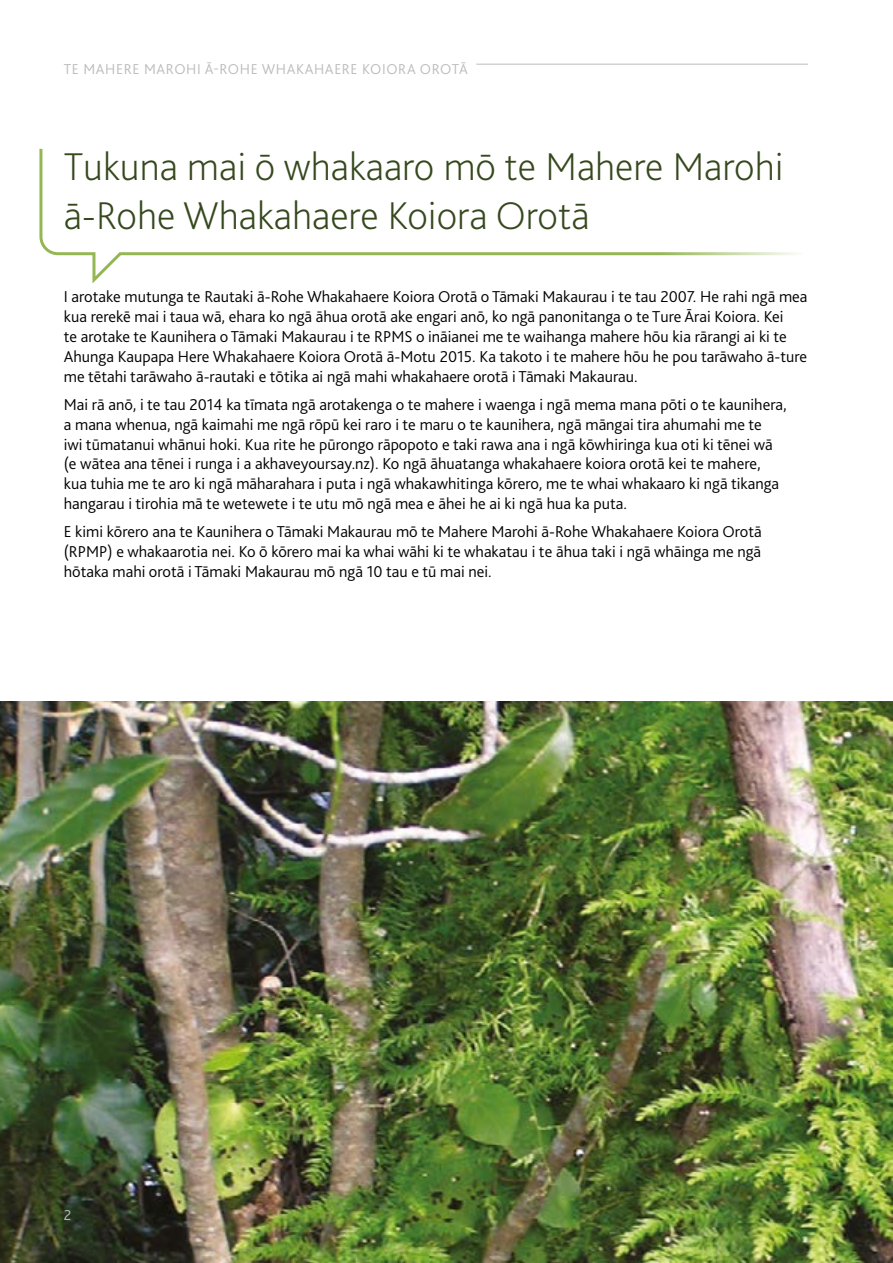
<style>
.page{position:relative;width:893px;height:1263px;background:#fff}
.page>*{position:absolute;margin:0;border:0;box-sizing:border-box;transform-origin:0 0}
.t1{font:200 40.5px/49.5px "Bliss";color:#36481d}
.t2{font:300 16.5px/19.8px "Bliss";color:#000}
.t3{font:300 15px "Bliss";letter-spacing:.04em;color:#bcbcbc}
</style>
<div class="page">
<img style="left:0;top:702px;width:893px;height:561px">
<hr style="left:476px;top:64px;width:332px;height:1px;background:#bcbcbc">
<svg style="left:39px;top:148px;width:757px;height:136px"></svg>
<p class="t3" style="left:64px;top:59px;width:405px">TE MAHERE MAROHI Ā-ROHE WHAKAHAERE KOIORA OROTĀ</p>
<h1 class="t1" style="left:64px;top:141px;width:721px">Tukuna mai ō whakaaro mō te Mahere Marohi ā-Rohe Whakahaere Koiora Orotā</h1>
<p class="t2" style="left:64px;top:287px;width:745px">I arotake mutunga te Rautaki ā-Rohe Whakahaere Koiora Orotā o Tāmaki Makaurau i te tau 2007. He rahi ngā mea kua rerekē mai i taua wā, ehara ko ngā āhua orotā ake engari anō, ko ngā panonitanga o te Ture Ārai Koiora. Kei<br>te arotake te Kaunihera o Tāmaki Makaurau i te RPMS o ināianei me te waihanga mahere hōu kia rārangi ai ki te Ahunga Kaupapa Here Whakahaere Koiora Orotā ā-Motu 2015. Ka takoto i te mahere hōu he pou tarāwaho ā-ture me tētahi tarāwaho ā-rautaki e tōtika ai ngā mahi whakahaere orotā i Tāmaki Makaurau.</p>
<p class="t2" style="left:64px;top:395px;width:724px">Mai rā anō, i te tau 2014 ka tīmata ngā arotakenga o te mahere i waenga i ngā mema mana pōti o te kaunihera, a mana whenua, ngā kaimahi me ngā rōpū kei raro i te maru o te kaunihera, ngā māngai tira ahumahi me te<br>iwi tūmatanui whānui hoki. Kua rite he pūrongo rāpopoto e taki rawa ana i ngā kōwhiringa kua oti ki tēnei wā (e wātea ana tēnei i runga i a akhaveyoursay.nz). Ko ngā āhuatanga whakahaere koiora orotā kei te mahere, kua tuhia me te aro ki ngā māharahara i puta i ngā whakawhitinga kōrero, me te whai whakaaro ki ngā tikanga hangarau i tirohia mā te wetewete i te utu mō ngā mea e āhei he ai ki ngā hua ka puta.</p>
<p class="t2" style="left:64px;top:522px;width:699px;text-align:justify">E kimi kōrero ana te Kaunihera o Tāmaki Makaurau mō te Mahere Marohi ā-Rohe Whakahaere Koiora Orotā (RPMP) e whakaarotia nei. Ko ō kōrero mai ka whai wāhi ki te whakatau i te āhua taki i ngā whāinga me ngā hōtaka mahi orotā i Tāmaki Makaurau mō ngā 10 tau e tū mai nei.</p>
<p class="t3" style="left:64px;top:1206px;width:9px">2</p>
</div>
